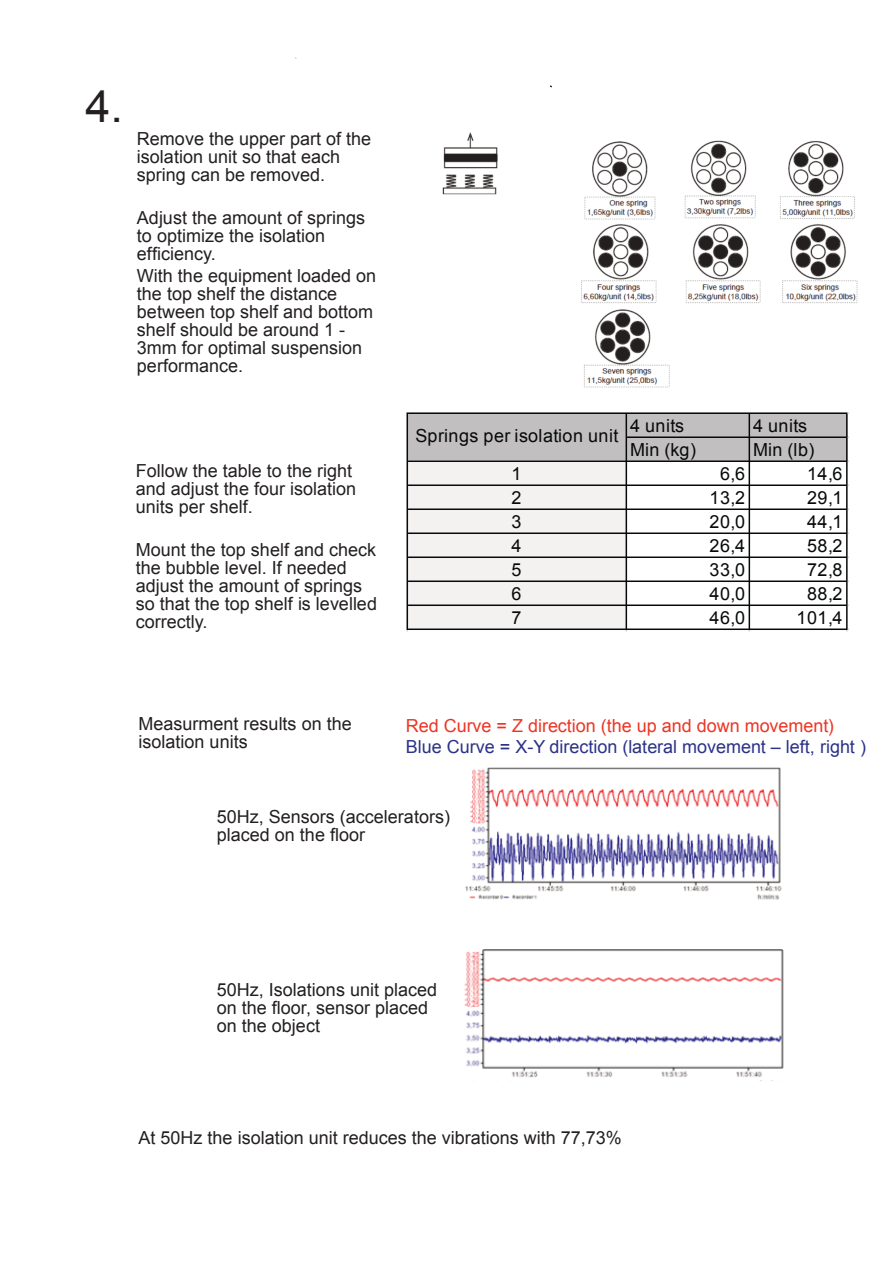
<style>
.page{position:relative;width:893px;height:1263px;background:#fff}
.page>*{position:absolute;margin:0;border:0;box-sizing:border-box;transform-origin:0 0}
.t1{font:45px "Arial";color:#231f20}
.t2{font:18px/18px "Arial";color:#231f20}
.t3{font:18px "Arial";letter-spacing:.025em;color:#080a0a}
.t4{font:18px/21px "Arial";color:#2b3288}
.s1{color:#ee3424}
.s2{font-family:"Helvetica";color:#ee3424}
</style>
<div class="page">
<div style="left:408px;top:414px;width:440px;height:48px;background:#c1bfbf"></div>
<div style="left:408px;top:460px;width:219px;height:170px;background:#f4f1f1"></div>
<hr style="left:408px;top:412px;width:440px;height:2px;background:#080a0a">
<hr style="left:627px;top:436px;width:221px;height:2px;background:#080a0a">
<hr style="left:408px;top:460px;width:440px;height:2px;background:#080a0a">
<hr style="left:408px;top:484px;width:440px;height:2px;background:#080a0a">
<hr style="left:408px;top:508px;width:440px;height:2px;background:#080a0a">
<hr style="left:408px;top:532px;width:440px;height:2px;background:#080a0a">
<hr style="left:408px;top:556px;width:440px;height:2px;background:#080a0a">
<hr style="left:408px;top:580px;width:440px;height:2px;background:#080a0a">
<hr style="left:408px;top:604px;width:440px;height:2px;background:#080a0a">
<hr style="left:407px;top:412px;width:1px;height:218px;background:#080a0a">
<hr style="left:626px;top:414px;width:1px;height:216px;background:#080a0a">
<hr style="left:749px;top:414px;width:1px;height:216px;background:#080a0a">
<hr style="left:408px;top:628px;width:440px;height:2px;background:#080a0a">
<hr style="left:846px;top:414px;width:2px;height:216px;background:#080a0a">
<img style="left:465px;top:767px;width:317px;height:133px">
<img style="left:464px;top:949px;width:320px;height:132px">
<img style="left:581px;top:140px;width:277px;height:248px">
<img style="left:442px;top:132px;width:56px;height:62px">
<h1 class="t1" style="left:86px;top:82px;width:39px">4.</h1>
<p class="t2" style="left:137px;top:129px;width:236px">Remove the upper part of the isolation unit so that each spring can be removed.</p>
<p class="t2" style="left:137px;top:209px;width:230px">Adjust the amount of springs to optimize the isolation efficiency.</p>
<p class="t2" style="left:137px;top:266px;width:241px">With the equipment loaded on the top shelf the distance between top shelf and bottom shelf should be around 1 -<br>3mm for optimal suspension performance.</p>
<p class="t2" style="left:136px;top:462px;width:222px">Follow the table to the right and adjust the four isolation units per shelf.</p>
<p class="t2" style="left:136px;top:541px;width:243px">Mount the top shelf and check the bubble level. If needed adjust the amount of springs so that the top shelf is levelled correctly.</p>
<p class="t3" style="left:416px;top:426px;width:204px">Springs per isolation unit</p>
<p class="t3" style="left:630px;top:416px;width:56px">4 units</p>
<p class="t3" style="left:753px;top:416px;width:56px">4 units</p>
<p class="t3" style="left:630px;top:440px;width:67px">Min (kg)</p>
<p class="t3" style="left:753px;top:440px;width:63px">Min (lb)</p>
<p class="t3" style="left:512px;top:464px;width:12px">1</p>
<p class="t3" style="left:720px;top:464px;width:27px">6,6</p>
<p class="t3" style="left:807px;top:464px;width:37px">14,6</p>
<p class="t3" style="left:512px;top:488px;width:12px">2</p>
<p class="t3" style="left:710px;top:488px;width:37px">13,2</p>
<p class="t3" style="left:807px;top:488px;width:37px">29,1</p>
<p class="t3" style="left:512px;top:512px;width:12px">3</p>
<p class="t3" style="left:710px;top:512px;width:37px">20,0</p>
<p class="t3" style="left:807px;top:512px;width:37px">44,1</p>
<p class="t3" style="left:512px;top:536px;width:12px">4</p>
<p class="t3" style="left:710px;top:536px;width:37px">26,4</p>
<p class="t3" style="left:807px;top:536px;width:37px">58,2</p>
<p class="t3" style="left:512px;top:560px;width:12px">5</p>
<p class="t3" style="left:710px;top:560px;width:37px">33,0</p>
<p class="t3" style="left:807px;top:560px;width:37px">72,8</p>
<p class="t3" style="left:512px;top:584px;width:12px">6</p>
<p class="t3" style="left:710px;top:584px;width:37px">40,0</p>
<p class="t3" style="left:807px;top:584px;width:37px">88,2</p>
<p class="t3" style="left:512px;top:608px;width:12px">7</p>
<p class="t3" style="left:710px;top:608px;width:37px">46,0</p>
<p class="t3" style="left:797px;top:608px;width:48px">101,4</p>
<p class="t2" style="left:139px;top:715px;width:215px">Measurment results on the isolation units</p>
<p class="t4" style="left:406px;top:716px;width:462px"><span class="s1">Red Curve = Z direction (the up and down movement</span><span class="s2">)<br></span>Blue Curve = X-Y direction (lateral movement – left, right )</p>
<p class="t2" style="left:217px;top:808px;width:235px">50Hz, Sensors (accelerators) placed on the floor</p>
<p class="t2" style="left:217px;top:981px;width:222px">50Hz, Isolations unit placed on the floor, sensor placed on the object</p>
<p class="t2" style="left:139px;top:1129px;width:485px">At 50Hz the isolation unit reduces the vibrations with 77,73%</p>
</div>
